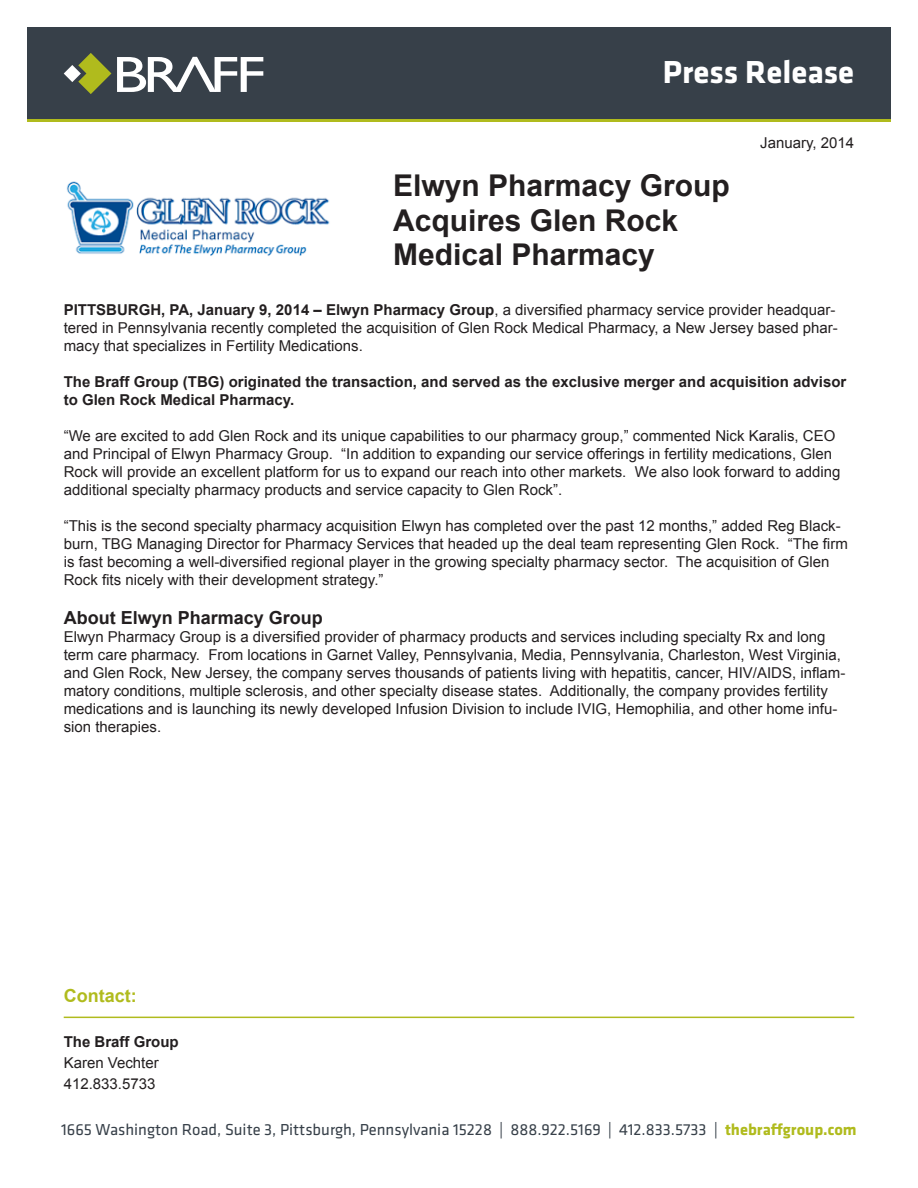
<style>
.page{position:relative;width:918px;height:1188px;background:#fff}
.page>*{position:absolute;margin:0;border:0;box-sizing:border-box;transform-origin:0 0}
.t1{font:700 33px "Klavika";color:#fff}
.t2{font:700 30px/34.5px "Arial";color:#231f20}
.t3{font:700 18px "Arial";color:#231f20}
.t4{font:700 18px "Arial";color:#b0bb1d}
.t5{font:16.5px "Klavika";color:#374049}
.t6{font:15px/18px "Arial";color:#231f20}
.t7{font:700 15px/18px "Arial";color:#231f20}
.s1{font-weight:700}
.s2{font-weight:700;color:#b0bb1d}
</style>
<div class="page">
<div style="left:27px;top:27px;width:864px;height:93px;background:#374049"></div>
<hr style="left:27px;top:119px;width:864px;height:3px;background:#b0bb1d">
<svg style="left:117px;top:57px;width:146px;height:35px"></svg>
<svg style="left:64px;top:53px;width:47px;height:41px"></svg>
<hr style="left:64px;top:1017px;width:790px;height:1px;background:#b0bb1d">
<img style="left:66px;top:181px;width:264px;height:75px">
<p class="t1" style="left:663px;top:49px;width:193px">Press Release</p>
<p class="t2" style="left:393px;top:169px;width:338px">Elwyn Pharmacy Group<br>Acquires Glen Rock<br>Medical Pharmacy</p>
<p class="t6" style="left:760px;top:134px;width:95px">January, 2014</p>
<p class="t6" style="left:64px;top:301px;width:776px"><span class="s1">PITTSBURGH, PA, January 9, 2014 – Elwyn Pharmacy Group</span>, a diversified pharmacy service provider headquar&shy;tered in Pennsylvania recently completed the acquisition of Glen Rock Medical Pharmacy, a New Jersey based phar&shy;macy that specializes in Fertility Medications.</p>
<p class="t7" style="left:64px;top:373px;width:784px">The Braff Group (TBG) originated the transaction, and served as the exclusive merger and acquisition advisor to Glen Rock Medical Pharmacy.</p>
<p class="t6" style="left:64px;top:427px;width:778px">“We are excited to add Glen Rock and its unique capabilities to our pharmacy group,” commented Nick Karalis, CEO and Principal of Elwyn Pharmacy Group. “In addition to expanding our service offerings in fertility medications, Glen Rock will provide an excellent platform for us to expand our reach into other markets. We also look forward to adding additional specialty pharmacy products and service capacity to Glen Rock”.</p>
<p class="t6" style="left:64px;top:517px;width:786px">“This is the second specialty pharmacy acquisition Elwyn has completed over the past 12 months,” added Reg Black&shy;burn, TBG Managing Director for Pharmacy Services that headed up the deal team representing Glen Rock. “The firm is fast becoming a well-diversified regional player in the growing specialty pharmacy sector. The acquisition of Glen Rock fits nicely with their development strategy.”</p>
<p class="t3" style="left:64px;top:606px;width:261px">About Elwyn Pharmacy Group</p>
<p class="t6" style="left:64px;top:628px;width:783px">Elwyn Pharmacy Group is a diversified provider of pharmacy products and services including specialty Rx and long term care pharmacy. From locations in Garnet Valley, Pennsylvania, Media, Pennsylvania, Charleston, West Virginia, and Glen Rock, New Jersey, the company serves thousands of patients living with hepatitis, cancer, HIV/AIDS, inflam&shy;matory conditions, multiple sclerosis, and other specialty disease states. Additionally, the company provides fertility medications and is launching its newly developed Infusion Division to include IVIG, Hemophilia, and other home infu&shy;sion therapies.</p>
<p class="t4" style="left:64px;top:983px;width:74px">Contact:</p>
<p class="t7" style="left:64px;top:1034px;width:117px">The Braff Group</p>
<p class="t6" style="left:64px;top:1054px;width:97px">Karen Vechter</p>
<p class="t6" style="left:64px;top:1075px;width:93px">412.833.5733</p>
<p class="t5" style="left:61px;top:1118px;width:797px">1665 Washington Road, Suite 3, Pittsburgh, Pennsylvania 15228 | 888.922.5169 | 412.833.5733 | <span class="s2">thebraffgroup.com</span></p>
</div>
